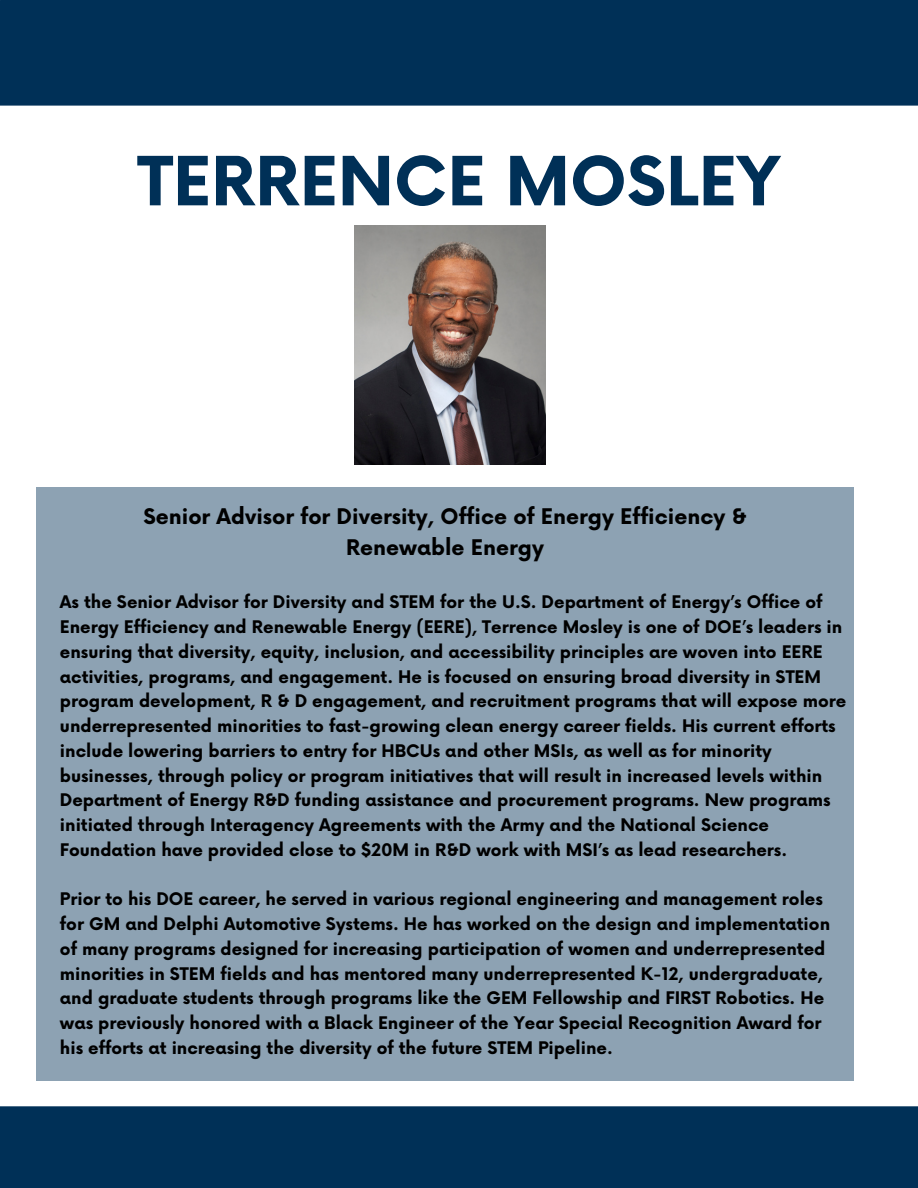
<style>
.page{position:relative;width:918px;height:1188px;background:#fff}
.page>*{position:absolute;margin:0;border:0;box-sizing:border-box;transform-origin:0 0}
.t1{font:700 66px "Now";color:#003057}
.t2{font:700 21px/31.5px "Now";color:#000;text-align:center}
.t3{font:700 16.95px/24.8px "Now";color:#000}
</style>
<div class="page">
<div style="left:36px;top:488px;width:818px;height:593px;background:#8da2b3"></div>
<div style="left:0;top:1106px;width:918px;height:82px;background:#003057"></div>
<div style="left:0;top:0;width:918px;height:106px;background:#003057"></div>
<img style="left:355px;top:225px;width:191px;height:240px">
<p class="t1" style="left:138px;top:146px;width:644px">TERRENCE MOSLEY</p>
<p class="t2" style="left:143px;top:501px;width:605px">Senior Advisor for Diversity, Office of Energy Efficiency &amp;<br>Renewable Energy</p>
<p class="t3" style="left:60px;top:591px;width:788px">As the Senior Advisor for Diversity and STEM for the U.S. Department of Energy’s Office of Energy Efficiency and Renewable Energy (EERE), Terrence Mosley is one of DOE’s leaders in ensuring that diversity, equity, inclusion, and accessibility principles are woven into EERE activities, programs, and engagement. He is focused on ensuring broad diversity in STEM program development, R &amp; D engagement, and recruitment programs that will expose more underrepresented minorities to fast-growing clean energy career fields. His current efforts include lowering barriers to entry for HBCUs and other MSIs, as well as for minority businesses, through policy or program initiatives that will result in increased levels within Department of Energy R&amp;D funding assistance and procurement programs. New programs initiated through Interagency Agreements with the Army and the National Science Foundation have provided close to $20M in R&amp;D work with MSI’s as lead researchers.</p>
<p class="t3" style="left:60px;top:888px;width:772px">Prior to his DOE career, he served in various regional engineering and management roles for GM and Delphi Automotive Systems. He has worked on the design and implementation of many programs designed for increasing participation of women and underrepresented minorities in STEM fields and has mentored many underrepresented K-12, undergraduate, and graduate students through programs like the GEM Fellowship and FIRST Robotics. He was previously honored with a Black Engineer of the Year Special Recognition Award for his efforts at increasing the diversity of the future STEM Pipeline.</p>
</div>
